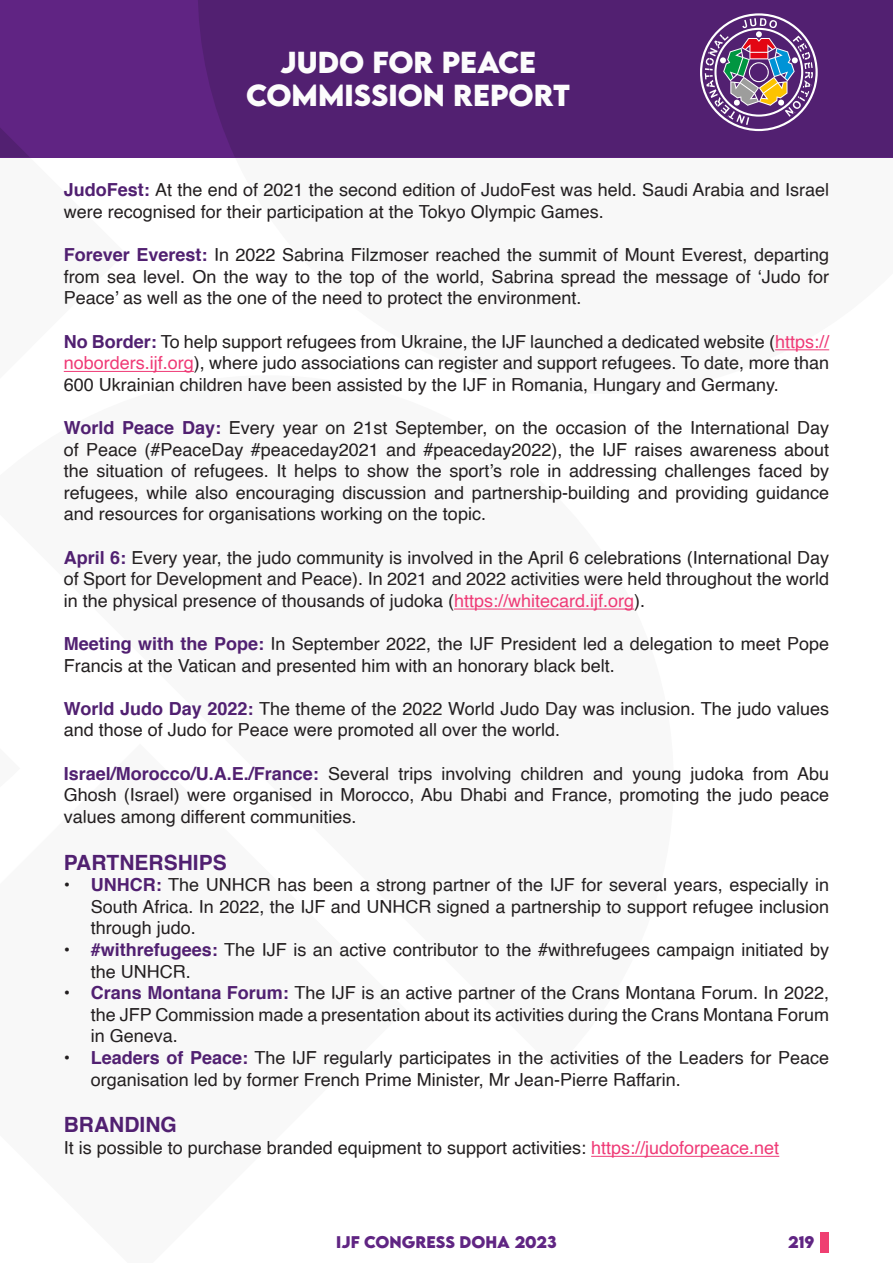
<style>
.page{position:relative;width:893px;height:1263px;background:#fff}
.page>*{position:absolute;margin:0;border:0;box-sizing:border-box;transform-origin:0 0}
.Page_headtitle{font:700 27px "LEMONMILK";color:#fcfcfc}
.Titre{font:700 21px "Helvetica";color:#512071}
.Texte_contenu{font:18px/21.6px "Helvetica";color:#231f20;text-align:justify}
.t1{font:700 15px "LEMONMILK";color:#602583}
.s1{font-weight:700;color:#512071}
.s2{color:#ef3a76}
</style>
<div class="page">
<div style="left:0;top:0;width:893px;height:157px;background:#602483"></div>
<svg style="left:0;top:128px;width:29px;height:29px"></svg>
<div style="left:198px;top:0;width:695px;height:157px;background:#522071"></div>
<svg style="left:700px;top:13px;width:118px;height:118px;background:#7c5b8b"></svg>
<div style="left:821px;top:1232px;width:8px;height:20px;background:#ef3f71"></div>
<hr style="left:775px;top:349px;width:54px;height:1px;background:#ef3a76">
<hr style="left:64px;top:371px;width:130px;height:1px;background:#ef3a76">
<hr style="left:454px;top:609px;width:180px;height:1px;background:#ef3a76">
<hr style="left:591px;top:1156px;width:188px;height:1px;background:#ef3a76">
<p class="Page_headtitle" style="left:280px;top:44px;width:257px">JUDO FOR PEACE</p>
<p class="Page_headtitle" style="left:246px;top:77px;width:325px">COMMISSION REPORT</p>
<p class="Texte_contenu" style="left:64px;top:180px;width:767px"><span class="s1">JudoFest:</span> At the end of 2021 the second edition of JudoFest was held. Saudi Arabia and Israel were recognised for their participation at the Tokyo Olympic Games.</p>
<p class="Texte_contenu" style="left:64px;top:245px;width:767px"><span class="s1">Forever Everest:</span> In 2022 Sabrina Filzmoser reached the summit of Mount Everest, departing from sea level. On the way to the top of the world, Sabrina spread the message of ‘Judo for Peace’ as well as the one of the need to protect the environment.</p>
<p class="Texte_contenu" style="left:64px;top:331px;width:767px"><span class="s1">No Border:</span> To help support refugees from Ukraine, the IJF launched a dedicated website (<span class="s2">https:// noborders.ijf.org</span>), where judo associations can register and support refugees. To date, more than 600 Ukrainian children have been assisted by the IJF in Romania, Hungary and Germany.</p>
<p class="Texte_contenu" style="left:64px;top:417px;width:767px"><span class="s1">World Peace Day:</span> Every year on 21st September, on the occasion of the International Day of Peace (#PeaceDay #peaceday2021 and #peaceday2022), the IJF raises awareness about the situation of refugees. It helps to show the sport’s role in addressing challenges faced by refugees, while also encouraging discussion and partnership-building and providing guidance and resources for organisations working on the topic.</p>
<p class="Texte_contenu" style="left:64px;top:547px;width:767px"><span class="s1">April 6:</span> Every year, the judo community is involved in the April 6 celebrations (International Day of Sport for Development and Peace). In 2021 and 2022 activities were held throughout the world in the physical presence of thousands of judoka (<span class="s2">https://whitecard.ijf.org</span>).</p>
<p class="Texte_contenu" style="left:64px;top:633px;width:767px"><span class="s1">Meeting with the Pope:</span> In September 2022, the IJF President led a delegation to meet Pope<br>Francis at the Vatican and presented him with an honorary black belt.</p>
<p class="Texte_contenu" style="left:64px;top:698px;width:767px"><span class="s1">World Judo Day 2022:</span> The theme of the 2022 World Judo Day was inclusion. The judo values and those of Judo for Peace were promoted all over the world.</p>
<p class="Texte_contenu" style="left:64px;top:763px;width:767px"><span class="s1">Israel/Morocco/U.A.E./France:</span> Several trips involving children and young judoka from Abu Ghosh (Israel) were organised in Morocco, Abu Dhabi and France, promoting the judo peace values among different communities.</p>
<p class="Titre" style="left:64px;top:845px;width:164px">PARTNERSHIPS</p>
<p class="Texte_contenu" style="left:91px;top:875px;width:740px;text-indent:-27px">• <span class="s1">UNHCR:</span> The UNHCR has been a strong partner of the IJF for several years, especially in South Africa. In 2022, the IJF and UNHCR signed a partnership to support refugee inclusion through judo.</p>
<p class="Texte_contenu" style="left:91px;top:939px;width:740px;text-indent:-27px">• <span class="s1">#withrefugees:</span> The IJF is an active contributor to the #withrefugees campaign initiated by the UNHCR.</p>
<p class="Texte_contenu" style="left:91px;top:983px;width:740px;text-indent:-27px">• <span class="s1">Crans Montana Forum:</span> The IJF is an active partner of the Crans Montana Forum. In 2022, the JFP Commission made a presentation about its activities during the Crans Montana Forum in Geneva.</p>
<p class="Texte_contenu" style="left:91px;top:1047px;width:740px;text-indent:-27px">• <span class="s1">Leaders of Peace:</span> The IJF regularly participates in the activities of the Leaders for Peace organisation led by former French Prime Minister, Mr Jean-Pierre Raffarin.</p>
<p class="Titre" style="left:64px;top:1108px;width:115px">BRANDING</p>
<p class="Texte_contenu" style="left:64px;top:1137px;width:717px">It is possible to purchase branded equipment to support activities: <span class="s2">https://judoforpeace.net</span></p>
<p class="t1" style="left:336px;top:1232px;width:222px">IJF CONGRESS DOHA 2023</p>
<p class="t1" style="left:788px;top:1232px;width:28px">219</p>
</div>
